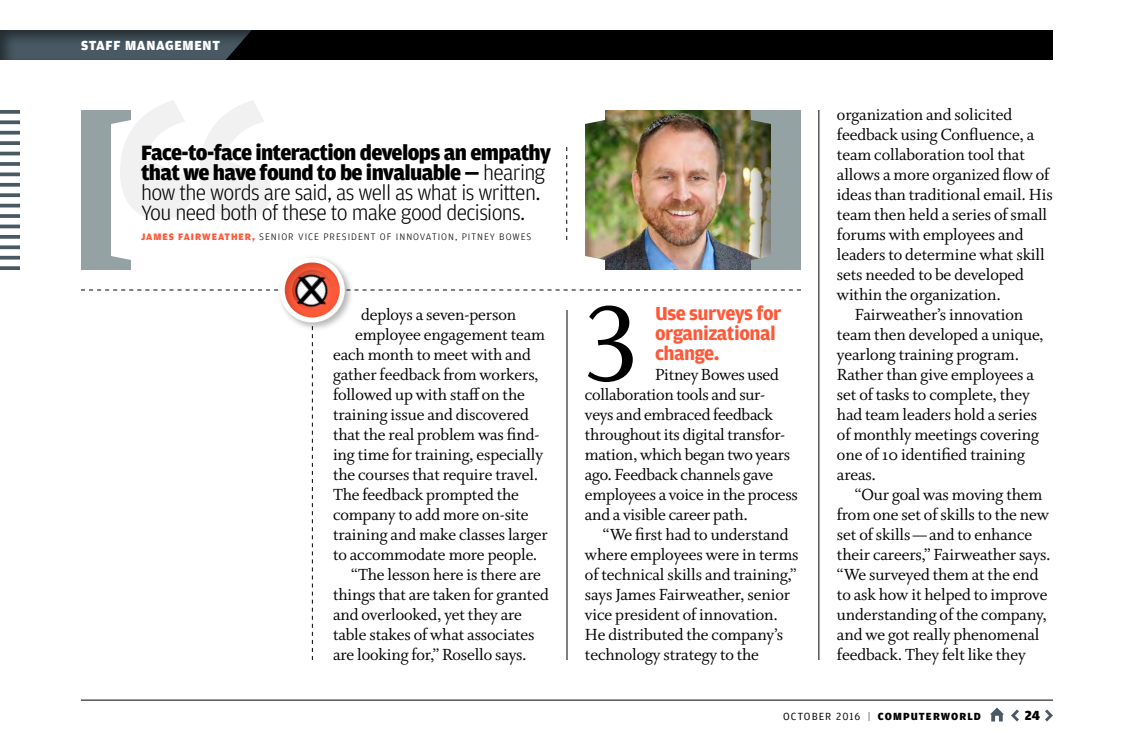
<style>
.page{position:relative;width:1134px;height:756px;background:#fff}
.page>*{position:absolute;margin:0;border:0;box-sizing:border-box;transform-origin:0 0}
.t1{font:600 113.2px "Whitman Display";color:#000}
.t2{font:300 22px/20px "Amplitude";letter-spacing:-.03em;color:#000}
.t3{font:700 20px/20px "Amplitude";letter-spacing:-.025em;color:#ff5838}
.t4{font:18px/20px "Whitman Roman Os F";letter-spacing:-.005em;color:#000}
.t5{font:900 14px "Amplitude";letter-spacing:.05em;color:#fff}
.t6{font:900 14px "Amplitude";color:#000}
.t7{font:900 11px "Amplitude";letter-spacing:.095em;color:#000}
.t8{font:300 10px "Amplitude";letter-spacing:.1em;color:#000}
.s1{font-weight:900}
.s2{font-weight:900;color:#ff5838}
.s3{font-weight:400}
.s4{font-weight:400;color:#485963}
</style>
<div class="page">
<svg style="left:1045px;top:710px;width:8px;height:12px"></svg>
<svg style="left:1011px;top:710px;width:8px;height:12px"></svg>
<svg style="left:990px;top:708px;width:14px;height:14px"></svg>
<hr style="left:81px;top:700px;width:972px;height:1px;background:#000">
<div style="left:0;top:30px;width:1053px;height:30px;background:#000"></div>
<div style="left:0;top:23px;width:262px;height:38px;background:#000;opacity:.5"></div>
<hr style="left:567px;top:310px;width:1px;height:350px;background:#000">
<svg style="left:312px;top:334px;width:1px;height:326px"></svg>
<hr style="left:819px;top:110px;width:1px;height:550px;background:#000">
<svg style="left:0;top:110px;width:20px;height:4px"></svg>
<svg style="left:0;top:120px;width:20px;height:4px"></svg>
<svg style="left:0;top:131px;width:20px;height:4px"></svg>
<svg style="left:0;top:141px;width:20px;height:4px"></svg>
<hr style="left:0;top:152px;width:20px;height:3px;background:#485963">
<svg style="left:0;top:162px;width:20px;height:4px"></svg>
<hr style="left:0;top:173px;width:20px;height:3px;background:#485963">
<svg style="left:0;top:183px;width:20px;height:4px"></svg>
<svg style="left:0;top:193px;width:20px;height:4px"></svg>
<hr style="left:0;top:204px;width:20px;height:3px;background:#485963">
<svg style="left:0;top:214px;width:20px;height:4px"></svg>
<hr style="left:0;top:225px;width:20px;height:3px;background:#485963">
<svg style="left:0;top:235px;width:20px;height:4px"></svg>
<svg style="left:0;top:245px;width:20px;height:4px"></svg>
<svg style="left:0;top:256px;width:20px;height:4px"></svg>
<svg style="left:0;top:266px;width:20px;height:4px"></svg>
<svg style="left:81px;top:290px;width:720px;height:1px"></svg>
<div style="left:276px;top:254px;width:78px;height:78px;background:#000;opacity:.25"></div>
<div style="left:280px;top:258px;width:65px;height:64px;border:5px solid #fff;border-radius:50%"></div>
<div style="left:81px;top:110px;width:30px;height:160px;background:#94a2a3"></div>
<svg style="left:111px;top:100px;width:160px;height:120px"></svg>
<svg style="left:111px;top:256px;width:20px;height:14px"></svg>
<img style="left:585px;top:110px;width:160px;height:160px">
<svg style="left:566px;top:147px;width:1px;height:93px"></svg>
<div style="left:745px;top:107px;width:57px;height:167px;background:#000;opacity:.5"></div>
<div style="left:771px;top:110px;width:30px;height:160px;background:#94a2a3"></div>
<svg style="left:751px;top:110px;width:20px;height:20px"></svg>
<svg style="left:751px;top:250px;width:20px;height:20px"></svg>
<svg style="left:585px;top:110px;width:20px;height:20px"></svg>
<svg style="left:585px;top:250px;width:20px;height:20px"></svg>
<p class="t5" style="left:81px;top:38px;width:141px">STAFF MANAGEMENT</p>
<p class="t2" style="left:141px;top:143px;width:412px"><span class="s1">Face-to-face interaction develops an empathy that we have found to be invaluable —</span> hearing how the words are said, as well as what is written.<br>You need both of these to make good decisions.</p>
<p class="t8" style="left:141px;top:231px;width:392px"><span class="s2">JAMES FAIRWEATHER,</span> SENIOR VICE PRESIDENT OF INNOVATION, PITNEY BOWES</p>
<p class="t4" style="left:361px;top:305px;width:157px">deploys a seven-person</p>
<p class="t4" style="left:355px;top:325px;width:192px">employee engagement team</p>
<p class="t4" style="left:333px;top:345px;width:199px">each month to meet with and</p>
<p class="t4" style="left:333px;top:365px;width:207px">gather feedback from workers,</p>
<p class="t4" style="left:333px;top:385px;width:193px">followed up with staff on the</p>
<p class="t4" style="left:333px;top:405px;width:198px">training issue and discovered</p>
<p class="t4" style="left:333px;top:425px;width:208px">that the real problem was find-</p>
<p class="t4" style="left:333px;top:445px;width:212px">ing time for training, especially</p>
<p class="t4" style="left:333px;top:465px;width:207px">the courses that require travel.</p>
<p class="t4" style="left:333px;top:485px;width:188px">The feedback prompted the</p>
<p class="t4" style="left:333px;top:505px;width:197px">company to add more on-site</p>
<p class="t4" style="left:333px;top:525px;width:216px">training and make classes larger</p>
<p class="t4" style="left:333px;top:545px;width:206px">to accommodate more people.</p>
<p class="t4" style="left:351px;top:565px;width:191px">“The lesson here is there are</p>
<p class="t4" style="left:333px;top:585px;width:217px">things that are taken for granted</p>
<p class="t4" style="left:333px;top:605px;width:191px">and overlooked, yet they are</p>
<p class="t4" style="left:333px;top:625px;width:203px">table stakes of what associates</p>
<p class="t4" style="left:333px;top:645px;width:195px">are looking for,” Rosello says.</p>
<h1 class="t1" style="left:585px;top:282px;width:53px">3</h1>
<p class="t3" style="left:655px;top:304px;width:128px">Use surveys for organizational change.</p>
<p class="t4" style="left:585px;top:365px;width:215px;text-indent:70px">Pitney Bowes used collaboration tools and sur&shy;veys and embraced feedback throughout its digital transfor&shy;mation, which began two years ago. Feedback channels gave employees a voice in the process and a visible career path.</p>
<p class="t4" style="left:585px;top:525px;width:215px;text-indent:18px">“We first had to understand where employees were in terms of technical skills and training,” says James Fairweather, senior vice president of innovation.<br>He distributed the company’s technology strategy to the</p>
<p class="t4" style="left:837px;top:105px;width:177px">organization and solicited</p>
<p class="t4" style="left:837px;top:125px;width:199px">feedback using Confluence, a</p>
<p class="t4" style="left:837px;top:145px;width:189px">team collaboration tool that</p>
<p class="t4" style="left:837px;top:165px;width:214px">allows a more organized flow of</p>
<p class="t4" style="left:837px;top:185px;width:217px">ideas than traditional email. His</p>
<p class="t4" style="left:837px;top:205px;width:212px">team then held a series of small</p>
<p class="t4" style="left:837px;top:225px;width:188px">forums with employees and</p>
<p class="t4" style="left:837px;top:245px;width:209px">leaders to determine what skill</p>
<p class="t4" style="left:837px;top:265px;width:188px">sets needed to be developed</p>
<p class="t4" style="left:837px;top:285px;width:165px">within the organization.</p>
<p class="t4" style="left:855px;top:305px;width:170px">Fairweather’s innovation</p>
<p class="t4" style="left:837px;top:325px;width:208px">team then developed a unique,</p>
<p class="t4" style="left:837px;top:345px;width:184px">yearlong training program.</p>
<p class="t4" style="left:837px;top:365px;width:199px">Rather than give employees a</p>
<p class="t4" style="left:837px;top:385px;width:194px">set of tasks to complete, they</p>
<p class="t4" style="left:837px;top:405px;width:202px">had team leaders hold a series</p>
<p class="t4" style="left:837px;top:425px;width:204px">of monthly meetings covering</p>
<p class="t4" style="left:837px;top:445px;width:190px">one of 10 identified training</p>
<p class="t4" style="left:837px;top:465px;width:41px">areas.</p>
<p class="t4" style="left:855px;top:485px;width:189px">“Our goal was moving them</p>
<p class="t4" style="left:837px;top:505px;width:214px">from one set of skills to the new</p>
<p class="t4" style="left:837px;top:525px;width:197px">set of skills — and to enhance</p>
<p class="t4" style="left:837px;top:545px;width:215px">their careers,” Fairweather says.</p>
<p class="t4" style="left:837px;top:565px;width:203px">“We surveyed them at the end</p>
<p class="t4" style="left:837px;top:585px;width:212px">to ask how it helped to improve</p>
<p class="t4" style="left:837px;top:605px;width:211px">understanding of the company,</p>
<p class="t4" style="left:837px;top:625px;width:204px">and we got really phenomenal</p>
<p class="t4" style="left:837px;top:645px;width:190px">feedback. They felt like they</p>
<p class="t7" style="left:783px;top:710px;width:199px"><span class="s3">OCTOBER 2016</span> <span class="s4">|</span> COMPUTERWORLD</p>
<p class="t6" style="left:1025px;top:708px;width:17px">24</p>
</div>
